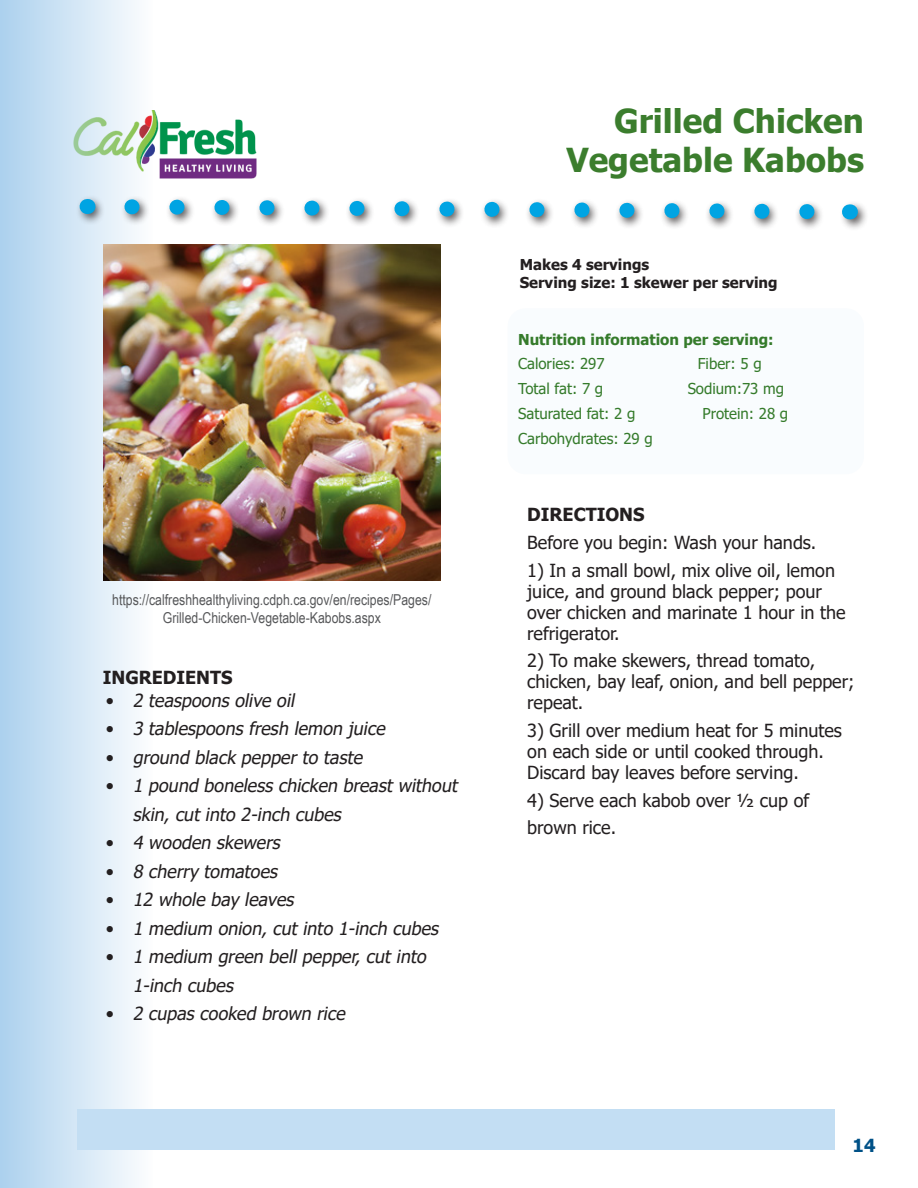
<style>
.page{position:relative;width:918px;height:1188px;background:#fff}
.page>*{position:absolute;margin:0;border:0;box-sizing:border-box;transform-origin:0 0}
.t1{font:700 33px/39px "Tahoma";color:#3b7d2d;text-align:right}
.t2{font:18px/21px "Tahoma";color:#231f20}
.t3{font:italic 18px/28.5px "Tahoma";color:#231f20}
.t4{font:700 18px "Tahoma";color:#231f20}
.t5{font:700 18px "Tahoma";color:#005187}
.t6{font:15px/18px "Arial Narrow";color:#57585a;text-align:center}
.t7{font:15px "Tahoma";color:#357b2b}
.t8{font:700 15px "Tahoma";color:#231f20}
.t9{font:700 15px "Tahoma";color:#357b2b}
.s1{font-style:normal}
</style>
<div class="page">
<img style="left:153px;top:110px;width:104px;height:69px">
<div style="left:0;top:0;width:153px;height:1188px;background:linear-gradient(to right,#add2ef,#fafbf9)"></div>
<div style="left:76px;top:195px;width:792px;height:36px;background:#231f20;opacity:.75"></div>
<svg style="left:117px;top:192px;width:725px;height:35px"></svg>
<svg style="left:87px;top:199px;width:1px;height:15px"></svg>
<svg style="left:849px;top:204px;width:1px;height:15px"></svg>
<div style="left:508px;top:308px;width:356px;height:166px;background:#f9fcfe;border-radius:18px"></div>
<div style="left:78px;top:1109px;width:757px;height:40px;background:#c3def3"></div>
<img style="left:103px;top:244px;width:338px;height:337px">
<p class="t6" style="left:112px;top:590px;width:321px">https://calfreshhealthyliving.cdph.ca.gov/en/recipes/Pages/<br>Grilled-Chicken-Vegetable-Kabobs.aspx</p>
<p class="t4" style="left:103px;top:665px;width:131px">INGREDIENTS</p>
<p class="t3" style="left:106px;top:687px;width:195px"><span class="s1">•</span> 2 teaspoonsolive oil</p>
<p class="t3" style="left:106px;top:715px;width:285px"><span class="s1">•</span> 3 tablespoonsfresh lemon j uice</p>
<p class="t3" style="left:106px;top:744px;width:263px"><span class="s1">•</span> ground black pepperto taste</p>
<p class="t3" style="left:133px;top:772px;width:330px;text-indent:-27px"><span class="s1">•</span> 1 pound bonelesschicken breastwithout skin,cutinto 2-inch cubes</p>
<p class="t3" style="left:106px;top:829px;width:180px"><span class="s1">•</span> 4 wooden skewers</p>
<p class="t3" style="left:106px;top:858px;width:178px"><span class="s1">•</span> 8 cherry tomatoes</p>
<p class="t3" style="left:106px;top:886px;width:194px"><span class="s1">•</span> 12 whole bay leaves</p>
<p class="t3" style="left:106px;top:915px;width:339px"><span class="s1">•</span> 1 medium onion,cutinto 1-inch cubes</p>
<p class="t3" style="left:133px;top:943px;width:299px;text-indent:-27px"><span class="s1">•</span> 1 medium green bellpepper,cutinto<br>1-inch cubes</p>
<p class="t3" style="left:106px;top:1000px;width:245px"><span class="s1">•</span> 2 cupascooked brown rice</p>
<h1 class="t1" style="left:566px;top:103px;width:299px">Grilled Chicken<br>Vegetable Kabobs</h1>
<p class="t8" style="left:520px;top:254px;width:131px">Makes 4 servings</p>
<p class="t8" style="left:520px;top:272px;width:259px">Serving size: 1 skewer per serving</p>
<p class="t9" style="left:518px;top:329px;width:257px">Nutrition information per serving:</p>
<p class="t7" style="left:518px;top:354px;width:88px">Calories: 297</p>
<p class="t7" style="left:698px;top:354px;width:66px">Fiber: 5 g</p>
<p class="t7" style="left:518px;top:379px;width:87px">Total fat: 7 g</p>
<p class="t7" style="left:688px;top:379px;width:98px">Sodium:73 mg</p>
<p class="t7" style="left:518px;top:403px;width:119px">Saturated fat: 2 g</p>
<p class="t7" style="left:703px;top:403px;width:87px">Protein: 28 g</p>
<p class="t7" style="left:518px;top:428px;width:136px">Carbohydrates: 29 g</p>
<p class="t4" style="left:527px;top:502px;width:119px">DIRECTIONS</p>
<p class="t2" style="left:527px;top:533px;width:291px">Before you begin: Wash your hands.</p>
<p class="t2" style="left:527px;top:560px;width:320px">1) In a small bowl, mix olive oil, lemon juice, and ground black pepper; pour over chicken and marinate 1 hour in the refrigerator.</p>
<p class="t2" style="left:527px;top:651px;width:329px">2) To make skewers, thread tomato, chicken, bay leaf, onion, and bell pepper; repeat.</p>
<p class="t2" style="left:527px;top:721px;width:316px">3) Grill over medium heat for 5 minutes on each side or until cooked through.<br>Discard bay leaves before serving.</p>
<p class="t2" style="left:527px;top:788px;width:284px;line-height:27px">4) Serve each kabob over ½ cup of brown rice.</p>
<p class="t5" style="left:853px;top:1133px;width:24px">14</p>
</div>
